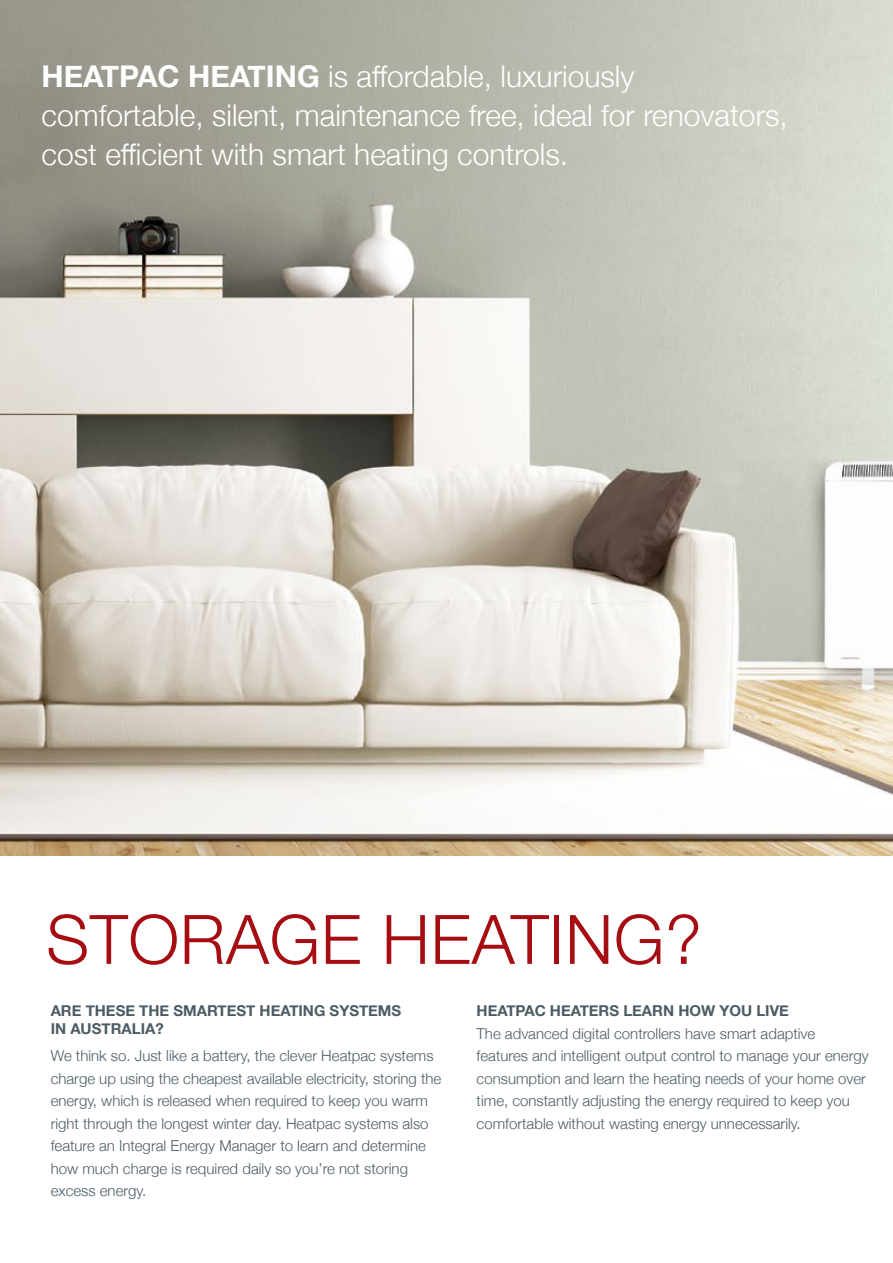
<style>
.page{position:relative;width:893px;height:1263px;background:#fff}
.page>*{position:absolute;margin:0;border:0;box-sizing:border-box;transform-origin:0 0}
.t1{font:300 68.25px "Helvetica Neue";letter-spacing:.01em;color:#a50d13}
.t2{font:300 30px/39px "Helvetica Neue";color:#fff}
.t3{font:300 15px/22.5px "Helvetica Neue";color:#4c5c65}
.t4{font:700 15px/18px "Helvetica Neue";color:#4c5c65}
.s1{font-weight:700}
</style>
<div class="page">
<img style="left:0;top:0;width:893px;height:855px">
<h2 class="t2" style="left:41px;top:55px;width:748px"><span class="s1">HEATPAC HEATING</span> is affordable, luxuriously comfortable, silent, maintenance free, ideal for renovators, cost efficient with smart heating controls.</h2>
<h1 class="t1" style="left:46px;top:884px;width:657px">STORAGE HEATING?</h1>
<p class="t4" style="left:51px;top:1002px;width:352px">ARE THESE THE SMARTEST HEATING SYSTEMS<br>IN AUSTRALIA?</p>
<p class="t3" style="left:51px;top:1043px;width:392px">We think so. Just like a battery, the clever Heatpac systems charge up using the cheapest available electricity, storing the energy, which is released when required to keep you warm right through the longest winter day. Heatpac systems also feature an Integral Energy Manager to learn and determine how much charge is required daily so you’re not storing excess energy.</p>
<p class="t4" style="left:477px;top:1002px;width:314px">HEATPAC HEATERS LEARN HOW YOU LIVE</p>
<p class="t3" style="left:477px;top:1021px;width:394px">The advanced digital controllers have smart adaptive features and intelligent output control to manage your energy consumption and learn the heating needs of your home over time, constantly adjusting the energy required to keep you comfortable without wasting energy unnecessarily.</p>
</div>
